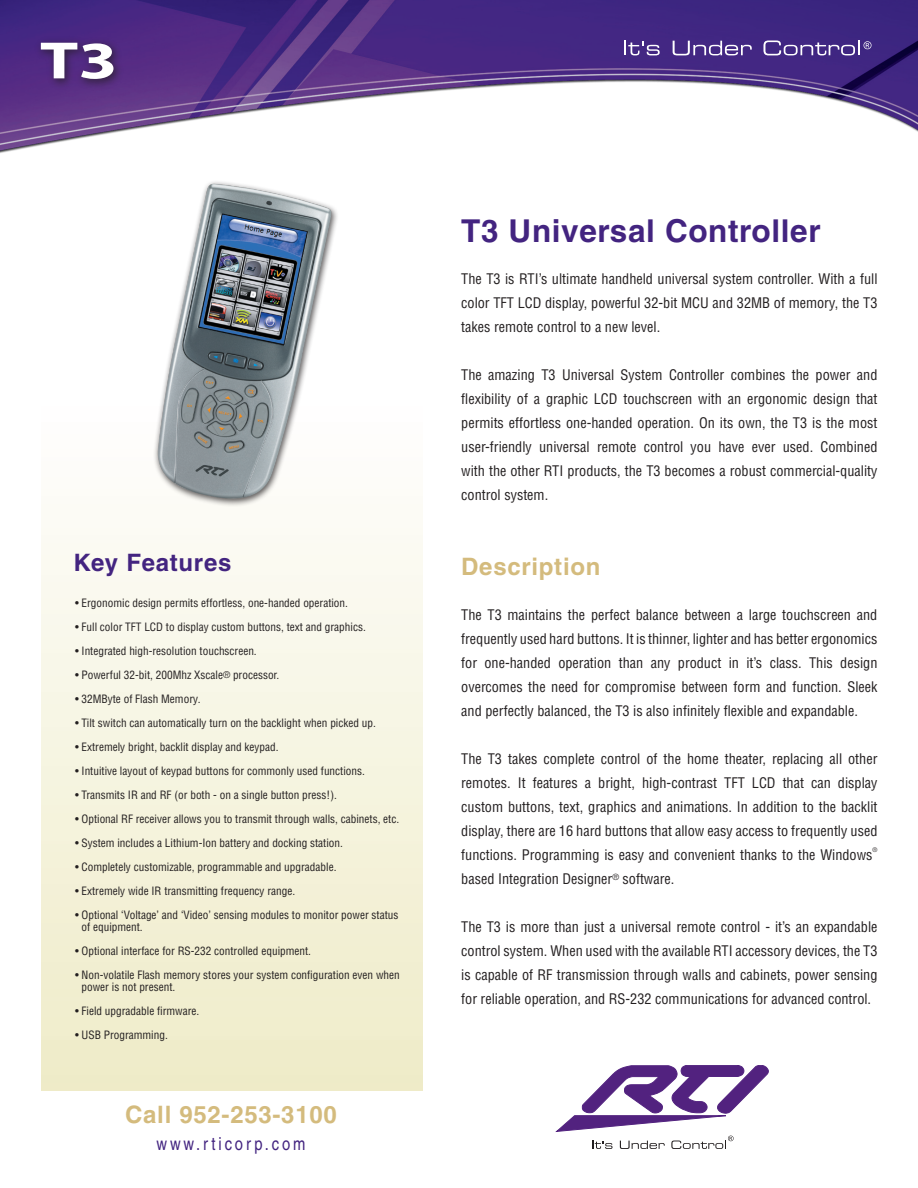
<style>
.page{position:relative;width:918px;height:1188px;background:#fff}
.page>*{position:absolute;margin:0;border:0;box-sizing:border-box;transform-origin:0 0}
.t1{font:700 52.8px "Myriad";color:#fff;scale:1.33 1}
.t2{font:700 31.5px "Helvetica";letter-spacing:.02em;color:#432480}
.t3{font:700 24px "Helvetica";letter-spacing:.03em;color:#d4bb7d}
.t4{font:700 24px "Helvetica";letter-spacing:.03em;color:#432480}
.t5{font:condensed 18px "Helvetica";letter-spacing:.16em;color:#432480}
.t6{font:condensed 14.25px/24px "Helvetica";color:#231f20;text-align:justify}
.t7{font:condensed 11.25px/12px "Helvetica";color:#231f20}
.t8{font:condensed 6.15px "Helvetica";color:#231f20}
.s1{font-size:9px}
</style>
<div class="page">
<svg style="left:41px;top:528px;width:381px;height:562px;background:#f5f3dd"></svg>
<img style="left:0;top:0;width:918px;height:153px">
<img style="left:95px;top:137px;width:281px;height:370px">
<svg style="left:556px;top:1065px;width:213px;height:84px"></svg>
<div style="left:34px;top:35px;width:91px;height:56px;background:#231f20;opacity:.75"></div>
<svg style="left:624px;top:41px;width:36px;height:14px"></svg>
<svg style="left:673px;top:41px;width:79px;height:14px"></svg>
<svg style="left:763px;top:40px;width:109px;height:15px;background:#6a569d"></svg>
<p class="t1" style="left:40px;top:33px;width:60px">T3</p>
<p class="t4" style="left:74px;top:547px;width:159px">Key Features</p>
<p class="t7" style="left:75px;top:597px;width:275px">• Ergonomic design permits effortless, one-handed operation.</p>
<p class="t7" style="left:75px;top:621px;width:292px">• Full color TFT LCD to display custom buttons, text and graphics.</p>
<p class="t7" style="left:75px;top:645px;width:183px">• Integrated high-resolution touchscreen.</p>
<p class="t7" style="left:75px;top:669px;width:206px">• Powerful 32-bit, 200Mhz Xscale<span class="s1">®</span> processor.</p>
<p class="t7" style="left:75px;top:693px;width:127px">• 32MByte of Flash Memory.</p>
<p class="t7" style="left:75px;top:717px;width:302px">• Tilt switch can automatically turn on the backlight when picked up.</p>
<p class="t7" style="left:75px;top:741px;width:205px">• Extremely bright, backlit display and keypad.</p>
<p class="t7" style="left:75px;top:765px;width:291px">• Intuitive layout of keypad buttons for commonly used functions.</p>
<p class="t7" style="left:75px;top:789px;width:263px">• Transmits IR and RF (or both - on a single button press!).</p>
<p class="t7" style="left:75px;top:813px;width:326px">• Optional RF receiver allows you to transmit through walls, cabinets, etc.</p>
<p class="t7" style="left:75px;top:837px;width:269px">• System includes a Lithium-Ion battery and docking station.</p>
<p class="t7" style="left:75px;top:861px;width:263px">• Completely customizable, programmable and upgradable.</p>
<p class="t7" style="left:75px;top:885px;width:222px">• Extremely wide IR transmitting frequency range.</p>
<p class="t7" style="left:82px;top:909px;width:318px;text-indent:-7px">• Optional ‘Voltage’ and ‘Video’ sensing modules to monitor power status of equipment.</p>
<p class="t7" style="left:75px;top:945px;width:238px">• Optional interface for RS-232 controlled equipment.</p>
<p class="t7" style="left:82px;top:969px;width:320px;text-indent:-7px">• Non-volatile Flash memory stores your system configuration even when power is not present.</p>
<p class="t7" style="left:75px;top:1005px;width:126px">• Field upgradable firmware.</p>
<p class="t7" style="left:75px;top:1029px;width:94px">• USB Programming.</p>
<p class="t3" style="left:125px;top:1099px;width:213px">Call 952-253-3100</p>
<p class="t5" style="left:157px;top:1133px;width:150px">www.rticorp.com</p>
<p class="t2" style="left:461px;top:212px;width:361px">T3 Universal Controller</p>
<p class="t6" style="left:461px;top:267px;width:418px">The T3 is RTI’s ultimate handheld universal system controller. With a full color TFT LCD display, powerful 32-bit MCU and 32MB of memory, the T3 takes remote control to a new level.</p>
<p class="t6" style="left:461px;top:363px;width:418px">The amazing T3 Universal System Controller combines the power and flexibility of a graphic LCD touchscreen with an ergonomic design that permits effortless one-handed operation. On its own, the T3 is the most user-friendly universal remote control you have ever used. Combined with the other RTI products, the T3 becomes a robust commercial-quality control system.</p>
<p class="t3" style="left:461px;top:552px;width:141px">Description</p>
<p class="t6" style="left:461px;top:603px;width:418px">The T3 maintains the perfect balance between a large touchscreen and frequently used hard buttons. It is thinner, lighter and has better ergonomics for one-handed operation than any product in it’s class. This design overcomes the need for compromise between form and function. Sleek and perfectly balanced, the T3 is also infinitely flexible and expandable.</p>
<p class="t6" style="left:461px;top:747px;width:418px">The T3 takes complete control of the home theater, replacing all other remotes. It features a bright, high-contrast TFT LCD that can display custom buttons, text, graphics and animations. In addition to the backlit display, there are 16 hard buttons that allow easy access to frequently used functions. Programming is easy and convenient thanks to the Windows</p>
<p class="t8" style="left:873px;top:846px;width:6px">®</p>
<p class="t6" style="left:461px;top:867px;width:215px">based Integration Designer<sup>®</sup> software.</p>
<p class="t6" style="left:461px;top:915px;width:418px">The T3 is more than just a universal remote control - it’s an expandable control system. When used with the available RTI accessory devices, the T3 is capable of RF transmission through walls and cabinets, power sensing for reliable operation, and RS-232 communications for advanced control.</p>
</div>
